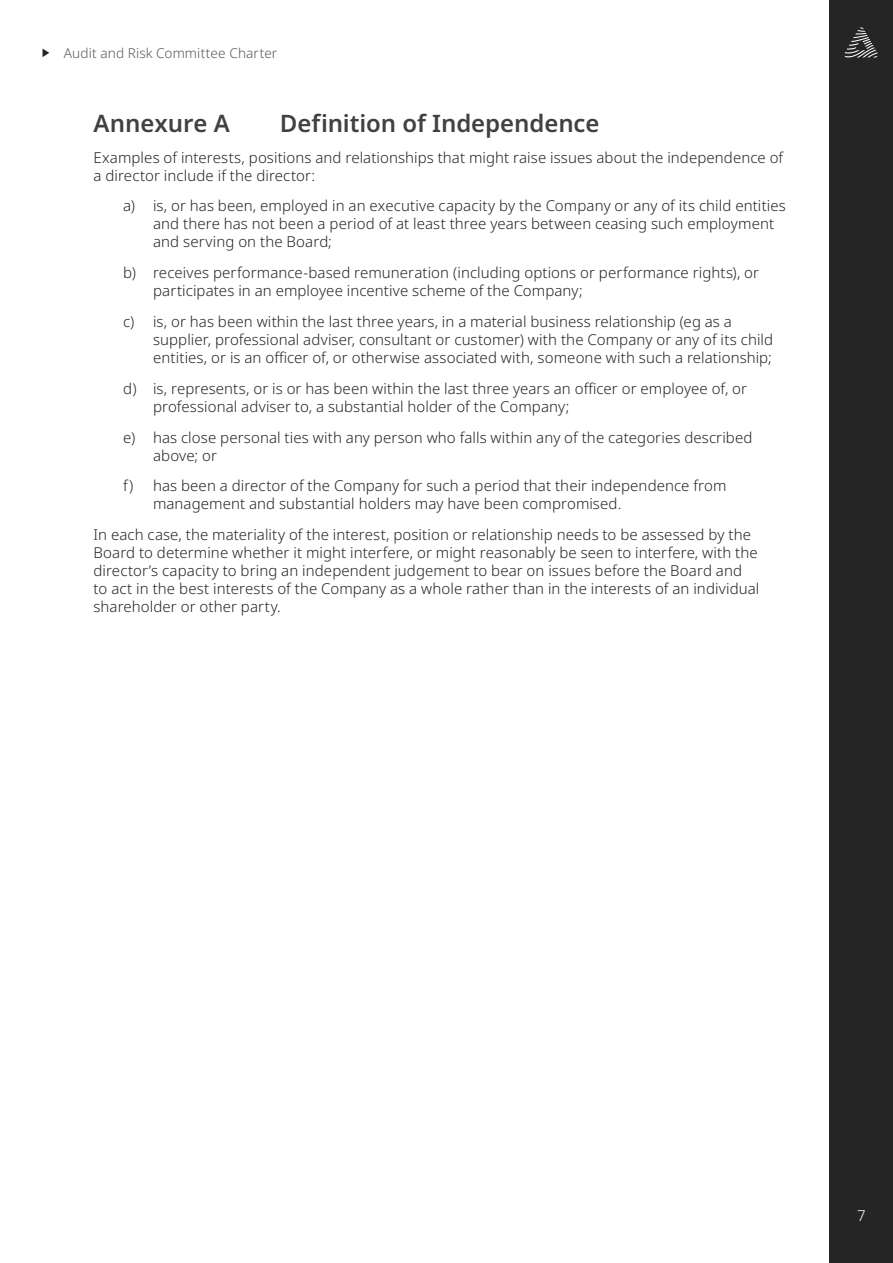
<style>
.page{position:relative;width:893px;height:1263px;background:#fff}
.page>*{position:absolute;margin:0;border:0;box-sizing:border-box;transform-origin:0 0}
.t1{font:600 24px "Noto Sans";letter-spacing:-.005em;color:#434140}
.t2{font:300 15px/18px "Noto Sans";letter-spacing:.005em;color:#242524}
.t3{font:300 15px "Noto Sans";color:#fff}
.t4{font:300 13.65px "Noto Sans";letter-spacing:.01em;color:#57585a}
</style>
<div class="page">
<div style="left:829px;top:0;width:64px;height:1263px;background:#242524"></div>
<svg style="left:43px;top:49px;width:6px;height:8px"></svg>
<svg style="left:844px;top:27px;width:34px;height:30px"></svg>
<p class="t4" style="left:64px;top:45px;width:215px">Audit and Risk Committee Charter</p>
<h1 class="t1" style="left:94px;top:110px;width:138px">Annexure A</h1>
<h1 class="t1" style="left:280px;top:110px;width:321px">Definition of Independence</h1>
<p class="t2" style="left:94px;top:149px;width:691px">Examples of interests, positions and relationships that might raise issues about the independence of a director include if the director:</p>
<p class="t2" style="left:153px;top:197px;width:634px;text-indent:-30px">a) is, or has been, employed in an executive capacity by the Company or any of its child entities and there has not been a period of at least three years between ceasing such employment and serving on the Board;</p>
<p class="t2" style="left:153px;top:264px;width:608px;text-indent:-30px">b) receives performance-based remuneration (including options or performance rights), or participates in an employee incentive scheme of the Company;</p>
<p class="t2" style="left:153px;top:313px;width:622px;text-indent:-30px">c) is, or has been within the last three years, in a material business relationship (eg as a supplier, professional adviser, consultant or customer) with the Company or any of its child entities, or is an officer of, or otherwise associated with, someone with such a relationship;</p>
<p class="t2" style="left:153px;top:380px;width:596px;text-indent:-30px">d) is, represents, or is or has been within the last three years an officer or employee of, or professional adviser to, a substantial holder of the Company;</p>
<p class="t2" style="left:153px;top:428px;width:601px;text-indent:-30px">e) has close personal ties with any person who falls within any of the categories described above; or</p>
<p class="t2" style="left:153px;top:477px;width:575px;text-indent:-30px">f) has been a director of the Company for such a period that their independence from management and substantial holders may have been compromised.</p>
<p class="t2" style="left:94px;top:526px;width:667px">In each case, the materiality of the interest, position or relationship needs to be assessed by the Board to determine whether it might interfere, or might reasonably be seen to interfere, with the director’s capacity to bring an independent judgement to bear on issues before the Board and to act in the best interests of the Company as a whole rather than in the interests of an individual shareholder or other party.</p>
<p class="t3" style="left:857px;top:1207px;width:10px">7</p>
</div>
